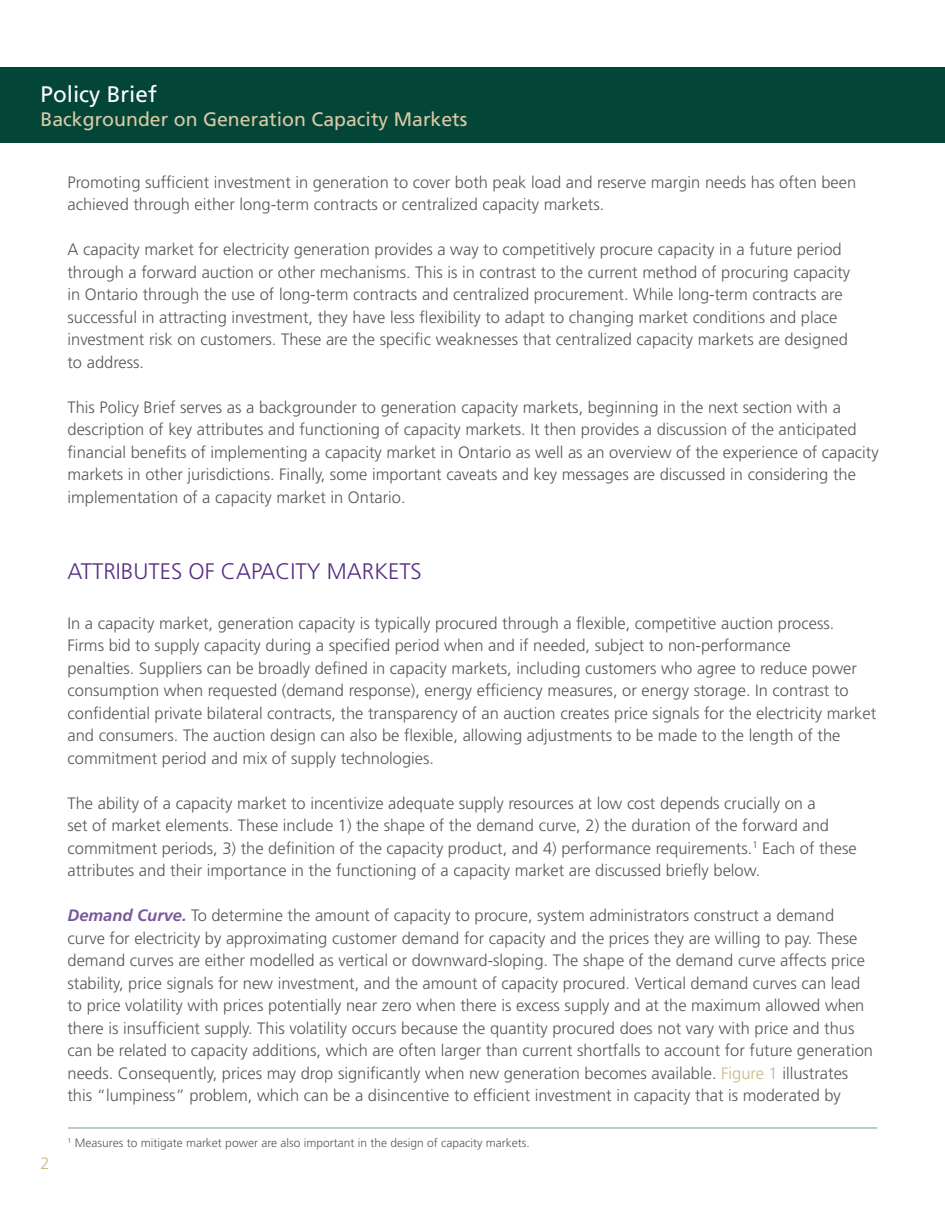
<style>
.page{position:relative;width:945px;height:1215px;background:#fff}
.page>*{position:absolute;margin:0;border:0;box-sizing:border-box;transform-origin:0 0}
.t1{font:300 22.5px "Frutiger";color:#572d83}
.t2{font:22.5px "Frutiger";color:#fff}
.t3{font:19.5px "Frutiger";color:#dcc9a5}
.t4{font:300 16.5px/22.5px "Frutiger";color:#57585a}
.t5{font:300 16.5px "Frutiger";color:#cdb684}
.t6{font:300 12px "Frutiger";color:#57585a}
.s1{font-weight:700;font-style:italic;color:#79579c}
.s2{color:#cdb684}
</style>
<div class="page">
<div style="left:932px;top:68px;width:13px;height:75px;background:#034638"></div>
<div style="left:0;top:68px;width:932px;height:75px;background:#034638"></div>
<hr style="left:68px;top:1128px;width:809px;height:1px;background:#749992">
<h1 class="t2" style="left:41px;top:81px;width:118px">Policy Brief</h1>
<p class="t3" style="left:41px;top:108px;width:428px">Backgrounder on Generation Capacity Markets</p>
<p class="t4" style="left:68px;top:171px;width:790px">Promoting sufficient investment in generation to cover both peak load and reserve margin needs has often been achieved through either long-term contracts or centralized capacity markets.</p>
<p class="t4" style="left:68px;top:239px;width:784px">A capacity market for electricity generation provides a way to competitively procure capacity in a future period through a forward auction or other mechanisms. This is in contrast to the current method of procuring capacity in Ontario through the use of long-term contracts and centralized procurement. While long-term contracts are successful in attracting investment, they have less flexibility to adapt to changing market conditions and place investment risk on customers. These are the specific weaknesses that centralized capacity markets are designed to address.</p>
<p class="t4" style="left:68px;top:396px;width:813px">This Policy Brief serves as a backgrounder to generation capacity markets, beginning in the next section with a description of key attributes and functioning of capacity markets. It then provides a discussion of the anticipated financial benefits of implementing a capacity market in Ontario as well as an overview of the experience of capacity markets in other jurisdictions. Finally, some important caveats and key messages are discussed in considering the implementation of a capacity market in Ontario.</p>
<p class="t5" style="left:41px;top:1154px;width:11px">2</p>
<p class="t1" style="left:68px;top:559px;width:356px">ATTRIBUTES OF CAPACITY MARKETS</p>
<p class="t4" style="left:68px;top:612px;width:810px">In a capacity market, generation capacity is typically procured through a flexible, competitive auction process.<br>Firms bid to supply capacity during a specified period when and if needed, subject to non-performance<br>penalties. Suppliers can be broadly defined in capacity markets, including customers who agree to reduce power consumption when requested (demand response), energy efficiency measures, or energy storage. In contrast to confidential private bilateral contracts, the transparency of an auction creates price signals for the electricity market and consumers. The auction design can also be flexible, allowing adjustments to be made to the length of the commitment period and mix of supply technologies.</p>
<p class="t4" style="left:68px;top:792px;width:791px">The ability of a capacity market to incentivize adequate supply resources at low cost depends crucially on a<br>set of market elements. These include 1) the shape of the demand curve, 2) the duration of the forward and commitment periods, 3) the definition of the capacity product, and 4) performance requirements.<sup>1</sup> Each of these attributes and their importance in the functioning of a capacity market are discussed briefly below.</p>
<p class="t4" style="left:68px;top:904px;width:807px"><span class="s1">Demand Curve.</span> To determine the amount of capacity to procure, system administrators construct a demand curve for electricity by approximating customer demand for capacity and the prices they are willing to pay. These demand curves are either modelled as vertical or downward-sloping. The shape of the demand curve affects price stability, price signals for new investment, and the amount of capacity procured. Vertical demand curves can lead to price volatility with prices potentially near zero when there is excess supply and at the maximum allowed when there is insufficient supply. This volatility occurs because the quantity procured does not vary with price and thus can be related to capacity additions, which are often larger than current shortfalls to account for future generation needs. Consequently, prices may drop significantly when new generation becomes available. <span class="s2">Figure 1</span> illustrates this “lumpiness” problem, which can be a disincentive to efficient investment in capacity that is moderated by</p>
<p class="t6" style="left:68px;top:1136px;width:464px"><sup>1</sup> Measures to mitigate market power are also important in the design of capacity markets.</p>
</div>
